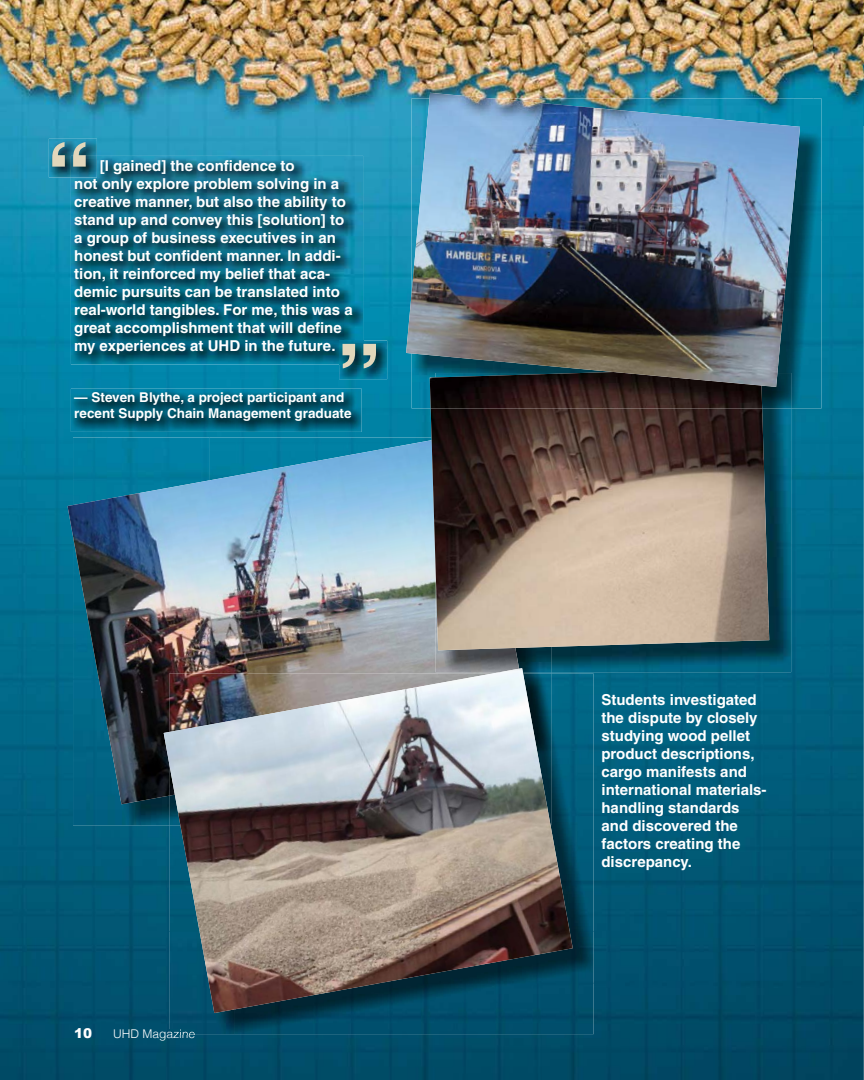
<style>
.page{position:relative;width:864px;height:1080px;background:#fff}
.page>*{position:absolute;margin:0;border:0;box-sizing:border-box;transform-origin:0 0}
.t1{font:700 90px "Helvetica";color:#e2d7bb}
.t2{font:700 15px/18px "Helvetica";color:#fff}
.t3{font:700 13.5px/16.2px "Helvetica";color:#fff}
.t4{font:900 13.5px "Arial";color:#fff}
.t5{font:300 12px "Helvetica";color:#fff}
</style>
<div class="page">
<img style="left:0;top:126px;width:863px;height:954px">
<img style="left:73px;top:804px;width:68px;height:21px">
<img style="left:107px;top:438px;width:102px;height:2px">
<img style="left:141px;top:804px;width:23px;height:21px">
<img style="left:209px;top:438px;width:222px;height:2px">
<img style="left:68px;top:440px;width:367px;height:364px">
<img style="left:169px;top:1013px;width:65px;height:21px">
<img style="left:234px;top:984px;width:360px;height:50px">
<img style="left:573px;top:932px;width:21px;height:52px">
<img style="left:573px;top:674px;width:21px;height:258px">
<img style="left:169px;top:1030px;width:26px;height:4px">
<img style="left:164px;top:672px;width:409px;height:341px">
<img style="left:551px;top:408px;width:240px;height:264px">
<img style="left:519px;top:650px;width:32px;height:22px">
<img style="left:435px;top:650px;width:84px;height:22px">
<img style="left:500px;top:668px;width:23px;height:4px">
<img style="left:431px;top:408px;width:338px;height:242px">
<img style="left:412px;top:387px;width:18px;height:21px">
<img style="left:791px;top:220px;width:30px;height:188px">
<img style="left:800px;top:126px;width:21px;height:94px">
<img style="left:762px;top:387px;width:29px;height:21px">
<img style="left:430px;top:387px;width:332px;height:21px">
<img style="left:406px;top:126px;width:394px;height:261px">
<img style="left:0;top:0;width:863px;height:126px">
<img style="left:412px;top:98px;width:409px;height:28px">
<img style="left:427px;top:93px;width:364px;height:33px">
<img style="left:71px;top:156px;width:292px;height:209px">
<img style="left:75px;top:178px;width:22px;height:11px">
<img style="left:98px;top:178px;width:34px;height:14px">
<img style="left:49px;top:139px;width:48px;height:38px">
<img style="left:71px;top:156px;width:26px;height:21px">
<img style="left:339px;top:341px;width:48px;height:38px">
<img style="left:339px;top:341px;width:24px;height:24px">
<img style="left:71px;top:389px;width:291px;height:43px">
<img style="left:863px;top:1px;width:1px;height:1078px">
<h1 class="t1" style="left:46px;top:121px;width:46px">“</h1>
<p class="t2" style="left:74px;top:156px;width:280px;text-indent:26px">[I gained] the confidence to<br>not only explore problem solving in a creative manner, but also the ability to stand up and convey this [solution] to a group of business executives in an honest but confident manner. In addi&shy;tion, it reinforced my belief that aca&shy;demic pursuits can be translated into real-world tangibles. For me, this was a great accomplishment that will define my experiences at UHD in the future.</p>
<h1 class="t1" style="left:337px;top:322px;width:46px">”</h1>
<p class="t3" style="left:74px;top:389px;width:279px">— Steven Blythe, a project participant and recent Supply Chain Management graduate</p>
<p class="t4" style="left:74px;top:1024px;width:20px">10</p>
<p class="t5" style="left:113px;top:1026px;width:84px">UHD Magazine</p>
<p class="t2" style="left:602px;top:690px;width:167px">Students investigated the dispute by closely studying wood pellet product descriptions, cargo manifests and international materials&shy;handling standards and discovered the factors creating the discrepancy.</p>
</div>
